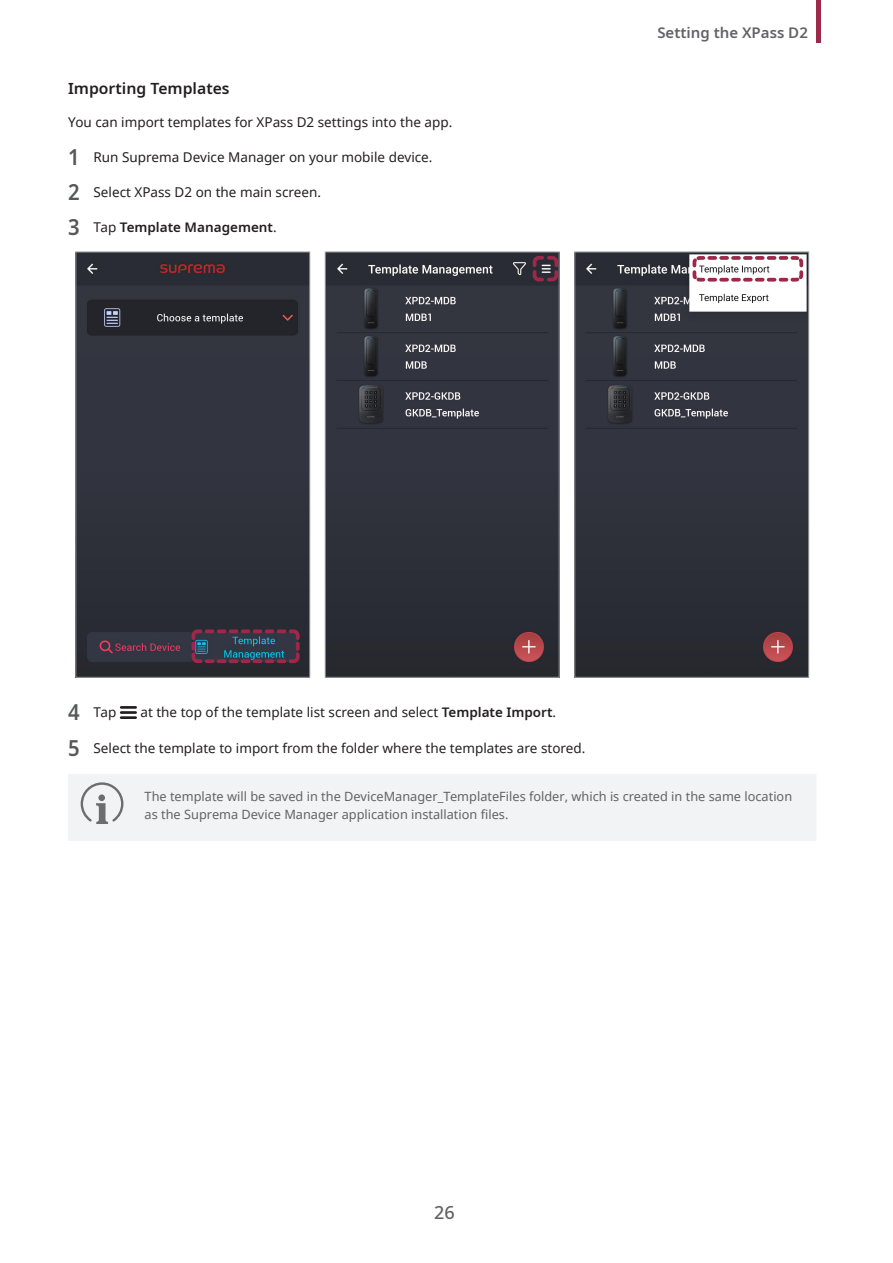
<style>
.page{position:relative;width:893px;height:1263px;background:#fff}
.page>*{position:absolute;margin:0;border:0;box-sizing:border-box;transform-origin:0 0}
.t1{font:500 18px "Noto Sans";color:#636366}
.Heading2{font:600 15.75px "Noto Sans";color:#231f20}
.t2{font:600 15px "Noto Sans";color:#636366}
.Description{font:13.5px "Noto Sans";color:#231f20}
.t3{font:600 13.5px "Noto Sans";color:#231f20}
.Description-Cell-Gray{font:12.75px/18px "Noto Sans";color:#636366}
.s1{font-weight:600;font-size:22.5px;color:#57585a}
.s2{font-size:22.5px;color:#57585a}
.s3{font-weight:400}
.s4{font-weight:600}
</style>
<div class="page">
<div style="left:816px;top:0;width:5px;height:43px;background:#9c2949"></div>
<img style="left:77px;top:253px;width:231px;height:423px">
<div style="left:75px;top:251px;width:235px;height:427px;border:1px solid #939598"></div>
<svg style="left:189px;top:627px;width:113px;height:39px;background:#3e3c4d"></svg>
<img style="left:327px;top:253px;width:231px;height:423px">
<div style="left:325px;top:251px;width:235px;height:427px;border:1px solid #939598"></div>
<svg style="left:530px;top:253px;width:30px;height:31px"></svg>
<img style="left:576px;top:253px;width:231px;height:423px">
<div style="left:574px;top:251px;width:235px;height:427px;border:1px solid #939598"></div>
<svg style="left:691px;top:254px;width:114px;height:29px"></svg>
<hr style="left:120px;top:706px;width:17px;height:3px;background:#231f20">
<hr style="left:120px;top:711px;width:17px;height:3px;background:#231f20">
<hr style="left:120px;top:716px;width:17px;height:3px;background:#231f20">
<div style="left:68px;top:774px;width:748px;height:67px;background:#f2f3f4"></div>
<svg style="left:81px;top:782px;width:42px;height:42px"></svg>
<p class="Heading2" style="left:68px;top:77px;width:163px">Importing Templates</p>
<p class="Description" style="left:68px;top:112px;width:386px">You can import templates for XPass D2 settings into the app.</p>
<p class="Description" style="left:68px;top:148px;width:366px"><span class="s1">1</span> Run Suprema Device Manager on your mobile device.</p>
<p class="Description" style="left:68px;top:183px;width:255px"><span class="s1">2</span> Select XPass D2 on the main screen.</p>
<p class="t3" style="left:68px;top:218px;width:210px"><span class="s2">3</span> <span class="s3">Tap</span> Template Management<span class="s3">.</span></p>
<p class="t2" style="left:657px;top:22px;width:152px">Setting the XPass D2</p>
<p class="Description" style="left:68px;top:703px;width:50px"><span class="s1">4</span> Tap</p>
<p class="Description" style="left:140px;top:703px;width:417px">at the top of the template list screen and select <span class="s4">Template Import</span>.</p>
<p class="Description" style="left:68px;top:738px;width:519px"><span class="s1">5</span> Select the template to import from the folder where the templates are stored.</p>
<p class="Description-Cell-Gray" style="left:145px;top:787px;width:649px">The template will be saved in the DeviceManager_TemplateFiles folder, which is created in the same location as the Suprema Device Manager application installation files.</p>
<h1 class="t1" style="left:434px;top:1200px;width:22px">26</h1>
</div>
